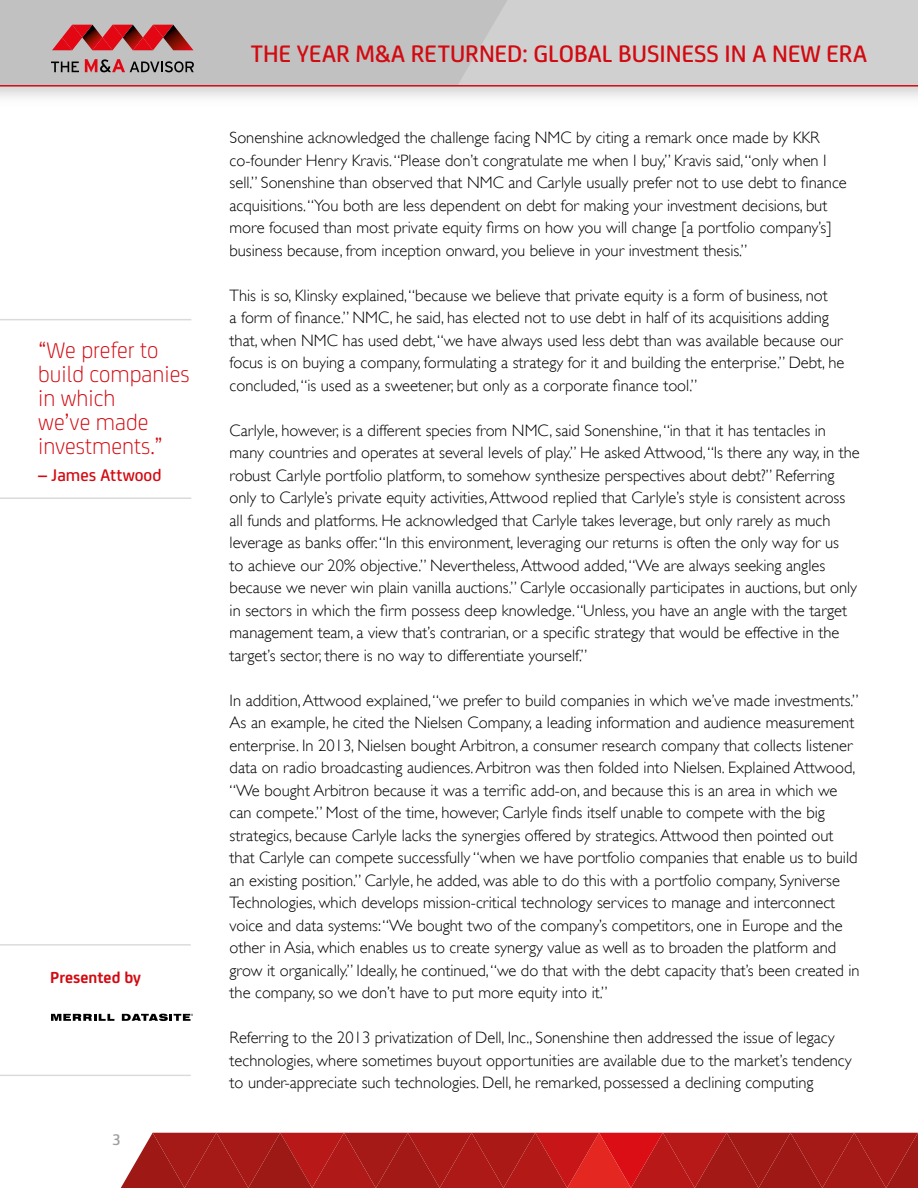
<style>
.page{position:relative;width:918px;height:1188px;background:#fff}
.page>*{position:absolute;margin:0;border:0;box-sizing:border-box;transform-origin:0 0}
.t1{font:500 25.5px "FS Joey";color:#d20a11}
.t2{font:300 24px/24px "FS Joey";color:#d20a11}
.t3{font:500 18px "FS Joey";color:#d20a11}
.t4{font:700 16.95px "FS Joey";color:#d20a11}
.t5{font:300 16.5px/22.5px "Gill Sans";color:#000}
.t6{font:500 16.5px "FS Joey";color:#9d9d9c}
</style>
<div class="page">
<div style="left:0;top:0;width:918px;height:85px;background:#d0d0d0"></div>
<hr style="left:0;top:85px;width:918px;height:2px;background:#d20a11">
<svg style="left:121px;top:1133px;width:797px;height:55px;background:#af1e1c"></svg>
<hr style="left:0;top:1075px;width:191px;height:1px;background:#dadada">
<hr style="left:0;top:944px;width:191px;height:2px;background:#dadada">
<svg style="left:0;top:0;width:507px;height:85px"></svg>
<svg style="left:51px;top:1014px;width:63px;height:7px"></svg>
<svg style="left:122px;top:1014px;width:71px;height:7px"></svg>
<hr style="left:0;top:319px;width:191px;height:1px;background:#dadada">
<hr style="left:0;top:497px;width:191px;height:2px;background:#dadada">
<h2 class="t2" style="left:38px;top:337px;width:153px">“We prefer to build companies in which<br>we’ve made investments.”</h2>
<p class="t3" style="left:38px;top:462px;width:125px">– James Attwood</p>
<p class="t4" style="left:50px;top:965px;width:92px">Presented by</p>
<p class="t6" style="left:112px;top:1128px;width:10px">3</p>
<h1 class="t1" style="left:251px;top:35px;width:618px">THE YEAR M&amp;A RETURNED: GLOBAL BUSINESS IN A NEW ERA</h1>
<p class="t5" style="left:230px;top:126px;width:619px">Sonenshine acknowledged the challenge facing NMC by citing a remark once made by KKR co-founder Henry Kravis. “Please don’t congratulate me when I buy,” Kravis said, “only when I sell.” Sonenshine than observed that NMC and Carlyle usually prefer not to use debt to finance acquisitions. “You both are less dependent on debt for making your investment decisions, but more focused than most private equity firms on how you will change [a portfolio company’s] business because, from inception onward, you believe in your investment thesis.”</p>
<p class="t5" style="left:230px;top:284px;width:616px">This is so, Klinsky explained, “because we believe that private equity is a form of business, not<br>a form of finance.” NMC, he said, has elected not to use debt in half of its acquisitions adding that, when NMC has used debt, “we have always used less debt than was available because our focus is on buying a company, formulating a strategy for it and building the enterprise.” Debt, he concluded, “is used as a sweetener, but only as a corporate finance tool.”</p>
<p class="t5" style="left:230px;top:419px;width:632px">Carlyle, however, is a different species from NMC, said Sonenshine, “in that it has tentacles in many countries and operates at several levels of play.” He asked Attwood, “Is there any way, in the robust Carlyle portfolio platform, to somehow synthesize perspectives about debt?” Referring only to Carlyle’s private equity activities, Attwood replied that Carlyle’s style is consistent across all funds and platforms. He acknowledged that Carlyle takes leverage, but only rarely as much leverage as banks offer. “In this environment, leveraging our returns is often the only way for us<br>to achieve our 20% objective.” Nevertheless, Attwood added, “We are always seeking angles because we never win plain vanilla auctions.” Carlyle occasionally participates in auctions, but only in sectors in which the firm possess deep knowledge. “Unless, you have an angle with the target management team, a view that’s contrarian, or a specific strategy that would be effective in the target’s sector, there is no way to differentiate yourself.”</p>
<p class="t5" style="left:230px;top:689px;width:632px">In addition, Attwood explained, “we prefer to build companies in which we’ve made investments.” As an example, he cited the Nielsen Company, a leading information and audience measurement enterprise. In 2013, Nielsen bought Arbitron, a consumer research company that collects listener data on radio broadcasting audiences. Arbitron was then folded into Nielsen. Explained Attwood, “We bought Arbitron because it was a terrific add-on, and because this is an area in which we can compete.” Most of the time, however, Carlyle finds itself unable to compete with the big strategics, because Carlyle lacks the synergies offered by strategics. Attwood then pointed out that Carlyle can compete successfully “when we have portfolio companies that enable us to build an existing position.” Carlyle, he added, was able to do this with a portfolio company, Syniverse Technologies, which develops mission-critical technology services to manage and interconnect voice and data systems: “We bought two of the company’s competitors, one in Europe and the other in Asia, which enables us to create synergy value as well as to broaden the platform and grow it organically.” Ideally, he continued, “we do that with the debt capacity that’s been created in the company, so we don’t have to put more equity into it.”</p>
<p class="t5" style="left:230px;top:1027px;width:624px">Referring to the 2013 privatization of Dell, Inc., Sonenshine then addressed the issue of legacy technologies, where sometimes buyout opportunities are available due to the market’s tendency to under-appreciate such technologies. Dell, he remarked, possessed a declining computing</p>
</div>
